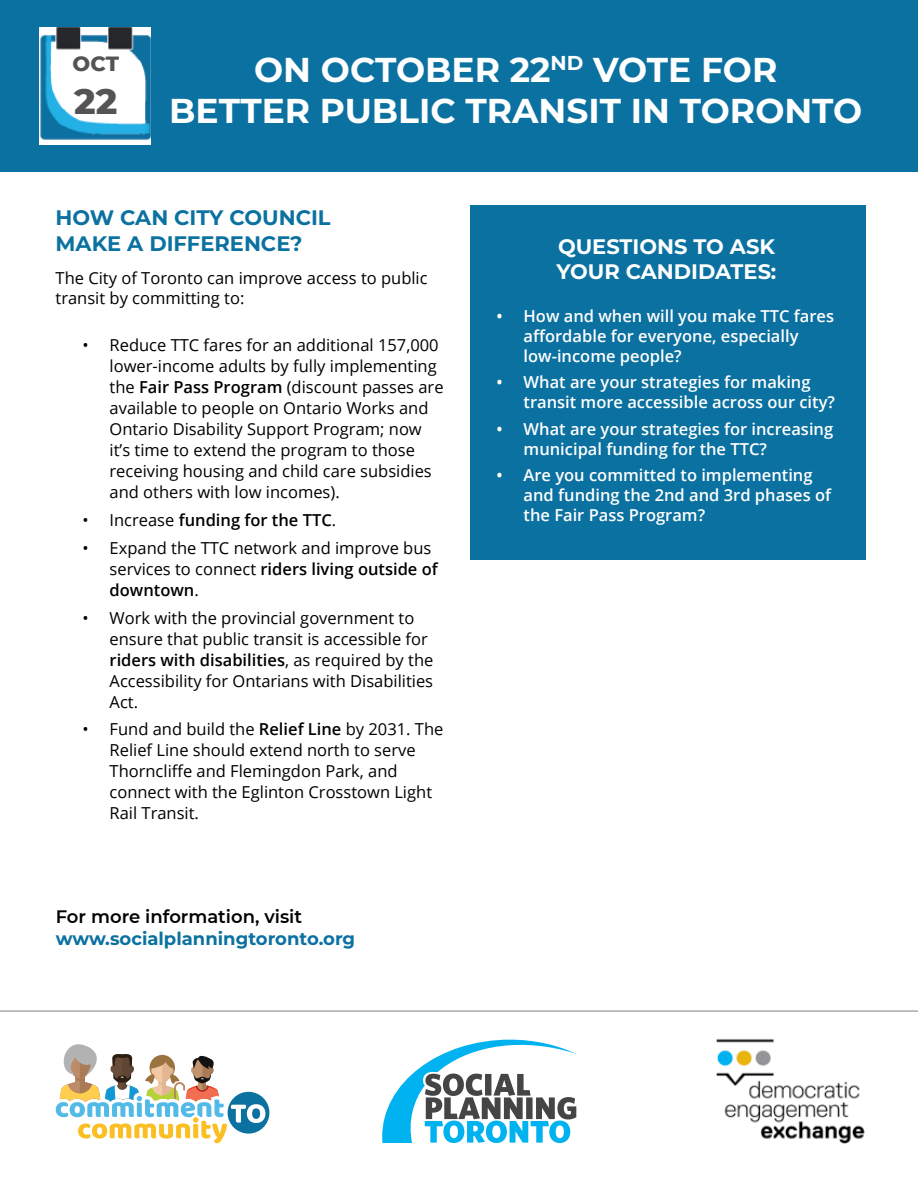
<style>
.page{position:relative;width:918px;height:1188px;background:#fff}
.page>*{position:absolute;margin:0;border:0;box-sizing:border-box;transform-origin:0 0}
.t1{font:800 36px "Montserrat";color:#545456}
.t2{font:700 34.5px/41.4px "Montserrat";color:#fff;text-align:center}
.t3{font:700 21px/25.2px "Montserrat";color:#0b71a0}
.t4{font:700 21px/25.2px "Montserrat";color:#fff}
.t5{font:800 21px "Montserrat";color:#545456}
.t6{font:700 18px "Montserrat";color:#0b71a0}
.t7{font:600 18px "Montserrat";color:#000}
.t8{font:16.5px/21px "Open Sans";color:#000}
.t9{font:600 16.5px/19.8px "Open Sans";color:#fff}
.t10{font:600 16.5px "Open Sans";color:#000}
.s1{font-weight:600}
.s2{font-weight:400}
</style>
<div class="page">
<hr style="left:0;top:1011px;width:918px;height:1px;background:#000">
<div style="left:228px;top:1092px;width:41px;height:42px;background:#0b71a0;border-radius:50%"></div>
<svg style="left:56px;top:1044px;width:209px;height:99px"></svg>
<svg style="left:382px;top:1039px;width:194px;height:104px"></svg>
<div style="left:470px;top:205px;width:396px;height:354px;background:#0b71a0"></div>
<div style="left:0;top:0;width:918px;height:172px;background:#0b71a0"></div>
<img style="left:39px;top:27px;width:111px;height:117px">
<img style="left:716px;top:1039px;width:149px;height:105px">
<p class="t5" style="left:73px;top:48px;width:48px">OCT</p>
<h1 class="t1" style="left:74px;top:75px;width:45px">22</h1>
<h2 class="t2" style="left:169px;top:47px;width:695px">ON OCTOBER 22<sup>ND</sup> VOTE FOR<br>BETTER PUBLIC TRANSIT IN TORONTO</h2>
<p class="t3" style="left:56px;top:204px;width:277px">HOW CAN CITY COUNCIL<br>MAKE A DIFFERENCE?</p>
<p class="t8" style="left:56px;top:268px;width:374px;line-height:19.8px">The City of Toronto can improve access to public transit by committing to:</p>
<p class="t8" style="left:110px;top:335px;width:336px;text-indent:-27px">• Reduce TTC fares for an additional 157,000 lower-income adults by fully implementing the <span class="s1">Fair Pass Program</span> (discount passes are available to people on Ontario Works and Ontario Disability Support Program; now it’s time to extend the program to those receiving housing and child care subsidies and others with low incomes).</p>
<p class="t10" style="left:83px;top:509px;width:255px"><span class="s2">• Increase</span> funding for the TTC<span class="s2">.</span></p>
<p class="t8" style="left:110px;top:537px;width:330px;text-indent:-27px">• Expand the TTC network and improve bus services to connect <span class="s1">riders living outside of downtown</span>.</p>
<p class="t8" style="left:110px;top:607px;width:325px;text-indent:-27px">• Work with the provincial government to ensure that public transit is accessible for <span class="s1">riders with disabilities</span>, as required by the Accessibility for Ontarians with Disabilities Act.</p>
<p class="t8" style="left:110px;top:719px;width:335px;text-indent:-27px">• Fund and build the <span class="s1">Relief Line</span> by 2031. The Relief Line should extend north to serve Thorncliffe and Flemingdon Park, and connect with the Eglinton Crosstown Light Rail Transit.</p>
<p class="t7" style="left:56px;top:904px;width:248px">For more information, visit</p>
<p class="t6" style="left:56px;top:926px;width:301px">www.socialplanningtoronto.org</p>
<p class="t4" style="left:557px;top:233px;width:221px">QUESTIONS TO ASK<br>YOUR CANDIDATES:</p>
<p class="t9" style="left:524px;top:306px;width:312px;text-indent:-27px">• How and when will you make TTC fares affordable for everyone, especially low-income people?</p>
<p class="t9" style="left:524px;top:372px;width:313px;text-indent:-27px">• What are your strategies for making transit more accessible across our city?</p>
<p class="t9" style="left:524px;top:419px;width:311px;text-indent:-27px">• What are your strategies for increasing municipal funding for the TTC?</p>
<p class="t9" style="left:524px;top:465px;width:309px;text-indent:-27px">• Are you committed to implementing and funding the 2nd and 3rd phases of the Fair Pass Program?</p>
</div>
